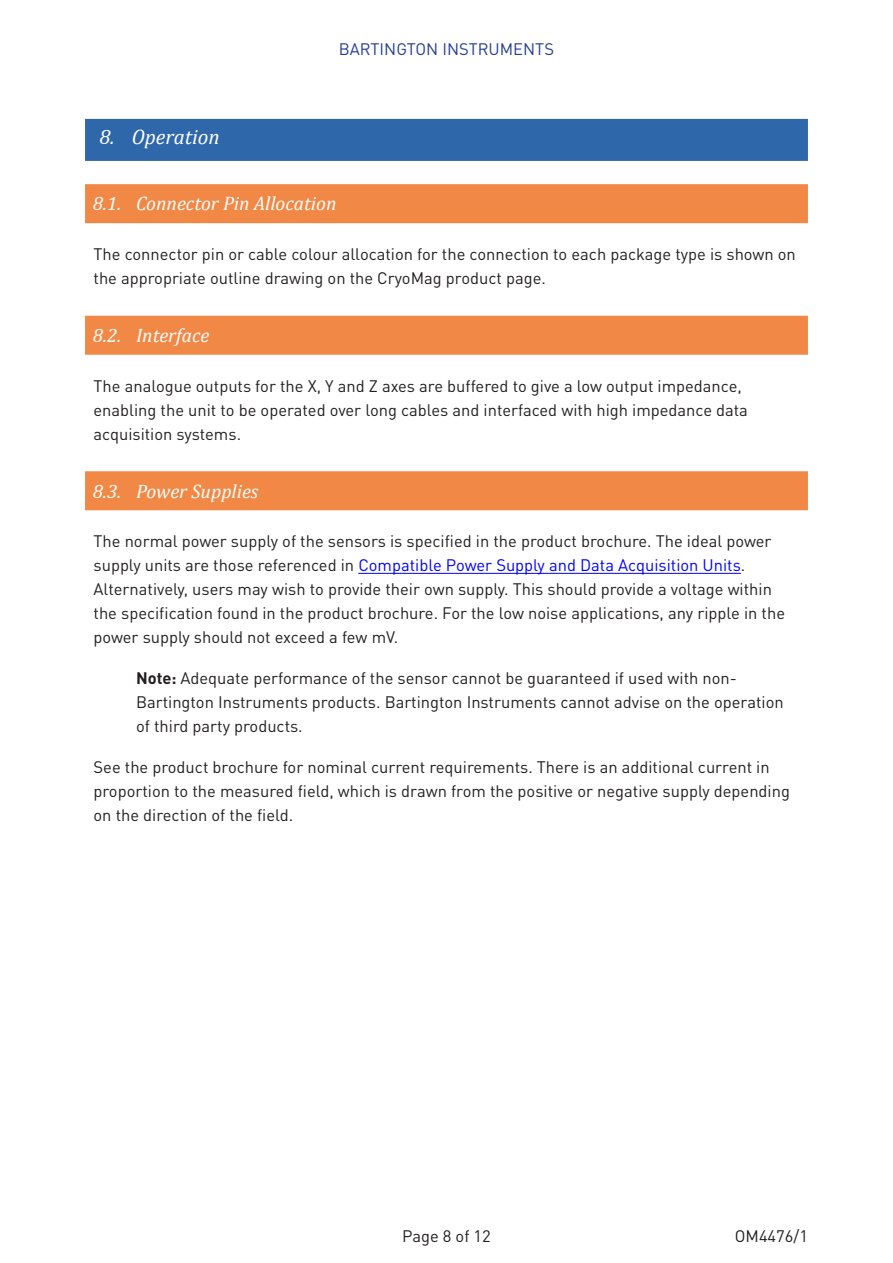
<style>
.page{position:relative;width:893px;height:1263px;background:#fff}
.page>*{position:absolute;margin:0;border:0;box-sizing:border-box;transform-origin:0 0}
.Heading_1{font:italic 21px "Cambria";color:#fff}
.Heading_2{font:italic 19.5px "Cambria";color:#fff}
.body_text{font:16.5px/24px "DINOT";color:#231f20}
.indent{font:16.5px/24px "DINOT";color:#231f20}
.t1{font:16.5px "DINOT";color:#253f8e}
.s1{color:#00f}
.s2{font-weight:700}
</style>
<div class="page">
<div style="left:85px;top:119px;width:723px;height:42px;background:#2e68aa"></div>
<div style="left:85px;top:184px;width:723px;height:39px;background:#f18845"></div>
<div style="left:85px;top:316px;width:723px;height:39px;background:#f18845"></div>
<div style="left:85px;top:471px;width:723px;height:39px;background:#f18845"></div>
<hr style="left:358px;top:573px;width:383px;height:1px;background:#00f">
<p class="Heading_1" style="left:99px;top:122px;width:122px">8. Operation</p>
<p class="t1" style="left:339px;top:38px;width:217px">BARTINGTON INSTRUMENTS</p>
<p class="Heading_2" style="left:93px;top:190px;width:245px">8.1. Connector Pin Allocation</p>
<p class="body_text" style="left:94px;top:242px;width:704px">The connector pin or cable colour allocation for the connection to each package type is shown on the appropriate outline drawing on the CryoMag product page.</p>
<p class="Heading_2" style="left:93px;top:322px;width:118px">8.2. Interface</p>
<p class="body_text" style="left:94px;top:373px;width:656px">The analogue outputs for the X, Y and Z axes are buffered to give a low output impedance, enabling the unit to be operated over long cables and interfaced with high impedance data acquisition systems.</p>
<p class="Heading_2" style="left:93px;top:477px;width:167px">8.3. Power Supplies</p>
<p class="body_text" style="left:94px;top:529px;width:693px">The normal power supply of the sensors is specified in the product brochure. The ideal power supply units are those referenced in <span class="s1">Compatible Power Supply and Data Acquisition Units</span>.<br>Alternatively, users may wish to provide their own supply. This should provide a voltage within the specification found in the product brochure. For the low noise applications, any ripple in the power supply should not exceed a few mV.</p>
<p class="indent" style="left:136px;top:666px;width:649px"><span class="s2">Note:</span> Adequate performance of the sensor cannot be guaranteed if used with non-<br>Bartington Instruments products. Bartington Instruments cannot advise on the operation of third party products.</p>
<p class="body_text" style="left:94px;top:755px;width:698px">See the product brochure for nominal current requirements. There is an additional current in proportion to the measured field, which is drawn from the positive or negative supply depending on the direction of the field.</p>
<p class="body_text" style="left:402px;top:1223px;width:90px">Page 8 of 12</p>
<p class="body_text" style="left:735px;top:1223px;width:75px">OM4476/1</p>
</div>
